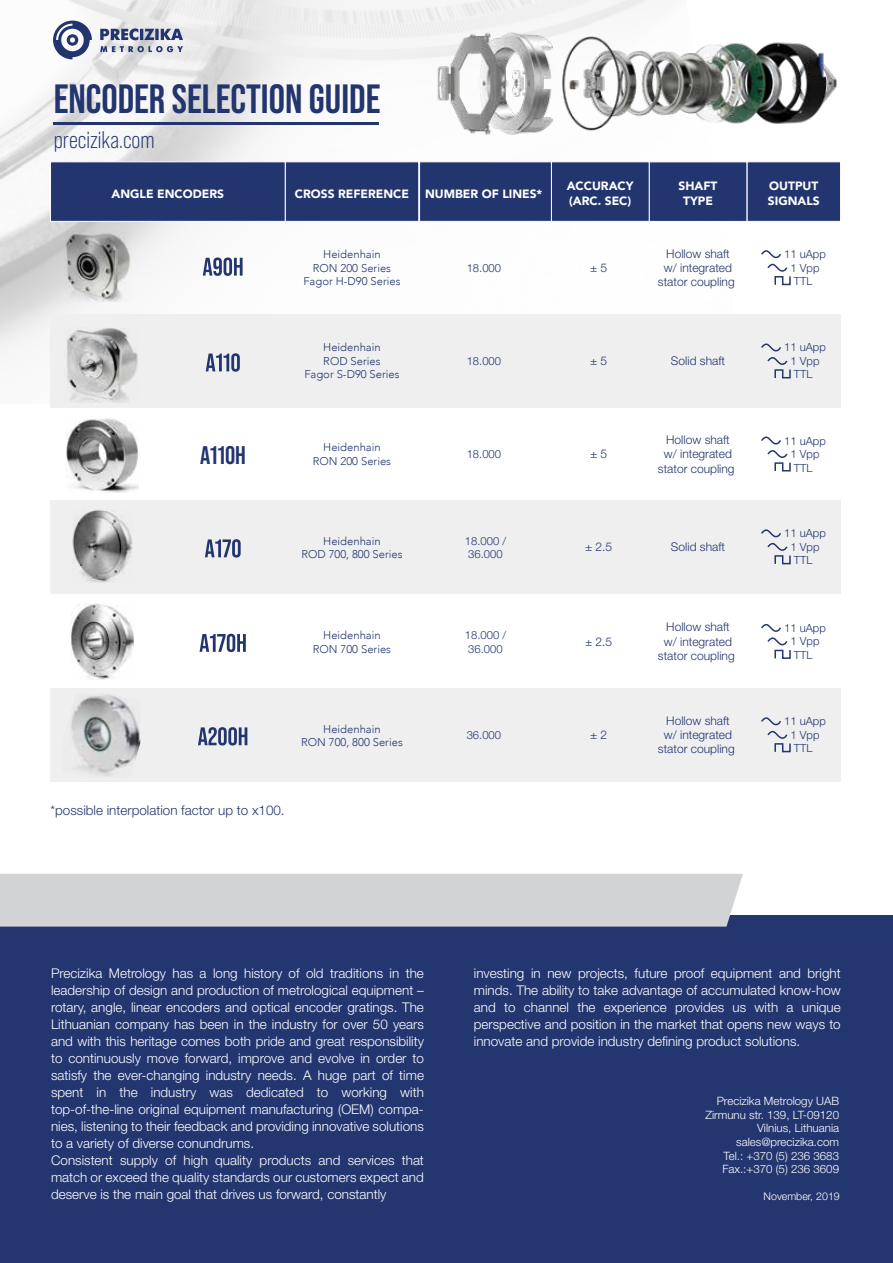
<style>
.page{position:relative;width:893px;height:1263px;background:#fff}
.page>*{position:absolute;margin:0;border:0;box-sizing:border-box;transform-origin:0 0}
.t1{font:700 40.8px "Bebas Neue Pro";color:#23356f}
.t2{font:700 25.5px "Bebas Neue Pro";color:#23356f}
.t3{font:24px "Bebas Neue Pro";color:#23356f}
.t4{font:300 13.35px/17px "Helvetica Neue";color:#fff;text-align:justify}
.t5{font:300 13.35px "Helvetica Neue";color:#24366f}
.t6{font:300 12px/14.4px "Helvetica Neue LT Pro";color:#23356f;text-align:center}
.t7{font:900 12px/14.4px "Avenir";color:#fff}
.t8{font:300 11.55px/13.6px "Helvetica Neue";color:#fff;text-align:right}
.t9{font:300 11.25px/13.5px "Avenir";color:#23356f;text-align:center}
.t10{font:300 11.25px/13.5px "Helvetica Neue LT Pro";color:#23356f;text-align:center}
.t11{font:300 10.65px "Helvetica Neue";color:#fff}
</style>
<div class="page">
<img style="left:0;top:0;width:712px;height:404px">
<svg style="left:100px;top:28px;width:83px;height:12px"></svg>
<svg style="left:100px;top:46px;width:83px;height:6px"></svg>
<svg style="left:53px;top:21px;width:39px;height:38px"></svg>
<img style="left:434px;top:27px;width:403px;height:109px">
<img style="left:65px;top:232px;width:66px;height:70px">
<div style="left:51px;top:314px;width:789px;height:94px;background:#efeff0"></div>
<div style="left:51px;top:501px;width:789px;height:93px;background:#efeff0"></div>
<div style="left:51px;top:688px;width:789px;height:93px;background:#efeff0"></div>
<div style="left:0;top:915px;width:893px;height:348px;background:#24366f"></div>
<svg style="left:203px;top:257px;width:40px;height:19px"></svg>
<svg style="left:206px;top:353px;width:34px;height:19px"></svg>
<svg style="left:205px;top:539px;width:36px;height:18px"></svg>
<svg style="left:200px;top:634px;width:46px;height:18px"></svg>
<svg style="left:198px;top:727px;width:49px;height:18px"></svg>
<img style="left:71px;top:694px;width:69px;height:82px">
<div style="left:747px;top:161px;width:94px;height:61px;background:#23356f;border:1px solid #fff"></div>
<div style="left:649px;top:162px;width:98px;height:60px;background:#23356f;border:1px solid #fff"></div>
<div style="left:551px;top:161px;width:98px;height:61px;background:#23356f;border:1px solid #fff"></div>
<div style="left:419px;top:161px;width:133px;height:61px;background:#23356f;border:1px solid #fff"></div>
<div style="left:285px;top:161px;width:134px;height:61px;background:#23356f;border:1px solid #fff"></div>
<div style="left:50px;top:161px;width:235px;height:61px;background:#23356f;border:1px solid #fff"></div>
<div style="left:0;top:874px;width:743px;height:53px;background:#d1d3d4"></div>
<svg style="left:761px;top:250px;width:30px;height:36px"></svg>
<svg style="left:761px;top:343px;width:30px;height:36px"></svg>
<svg style="left:761px;top:436px;width:30px;height:36px"></svg>
<svg style="left:761px;top:529px;width:30px;height:36px"></svg>
<svg style="left:761px;top:624px;width:30px;height:35px"></svg>
<svg style="left:761px;top:717px;width:30px;height:36px"></svg>
<img style="left:66px;top:328px;width:72px;height:75px">
<img style="left:66px;top:418px;width:73px;height:74px">
<img style="left:72px;top:510px;width:61px;height:72px">
<img style="left:70px;top:604px;width:65px;height:76px">
<hr style="left:54px;top:123px;width:325px;height:2px;background:#23356f">
<h1 class="t1" style="left:54px;top:75px;width:328px">ENCODER SELECTION GUIDE</h1>
<h3 class="t3" style="left:54px;top:127px;width:102px">precizika.com</h3>
<p class="t7" style="left:112px;top:186px;width:114px">ANGLE ENCODERS</p>
<p class="t7" style="left:295px;top:186px;width:116px">CROSS REFERENCE</p>
<p class="t7" style="left:425px;top:186px;width:119px">NUMBER OF LINES*</p>
<p class="t7" style="left:567px;top:179px;width:68px">ACCURACY (ARC. SEC)</p>
<p class="t7" style="left:678px;top:179px;width:40px;text-align:center">SHAFT<br>TYPE</p>
<p class="t7" style="left:768px;top:179px;width:53px">OUTPUT<br>SIGNALS</p>
<p class="t9" style="left:303px;top:248px;width:99px">Heidenhain<br>RON 200 Series<br>Fagor H-D90 Series</p>
<p class="t9" style="left:304px;top:341px;width:97px">Heidenhain<br>ROD Series<br>Fagor S-D90 Series</p>
<p class="t10" style="left:467px;top:261px;width:36px">18.000</p>
<p class="t6" style="left:590px;top:260px;width:19px">± 5</p>
<p class="t6" style="left:658px;top:246px;width:78px">Hollow shaft w/ integrated stator coupling</p>
<p class="t10" style="left:467px;top:354px;width:36px">18.000</p>
<p class="t6" style="left:590px;top:353px;width:19px">± 5</p>
<p class="t6" style="left:671px;top:353px;width:55px">Solid shaft</p>
<p class="t9" style="left:313px;top:441px;width:80px">Heidenhain<br>RON 200 Series</p>
<h2 class="t2" style="left:200px;top:441px;width:47px">A110H</h2>
<p class="t10" style="left:467px;top:447px;width:36px">18.000</p>
<p class="t6" style="left:590px;top:446px;width:19px">± 5</p>
<p class="t6" style="left:658px;top:432px;width:78px">Hollow shaft w/ integrated stator coupling</p>
<p class="t9" style="left:301px;top:534px;width:103px">Heidenhain<br>ROD 700, 800 Series</p>
<p class="t10" style="left:465px;top:534px;width:43px">18.000 /<br>36.000</p>
<p class="t6" style="left:585px;top:539px;width:29px">± 2.5</p>
<p class="t6" style="left:671px;top:539px;width:55px">Solid shaft</p>
<p class="t10" style="left:784px;top:247px;width:43px">11 uApp<br>1 Vpp<br>TTL</p>
<p class="t10" style="left:784px;top:340px;width:43px">11 uApp<br>1 Vpp<br>TTL</p>
<p class="t10" style="left:784px;top:433px;width:43px">11 uApp<br>1 Vpp<br>TTL</p>
<p class="t10" style="left:784px;top:526px;width:43px">11 uApp<br>1 Vpp<br>TTL</p>
<p class="t9" style="left:313px;top:629px;width:80px">Heidenhain<br>RON 700 Series</p>
<p class="t9" style="left:301px;top:722px;width:103px">Heidenhain<br>RON 700, 800 Series</p>
<p class="t5" style="left:51px;top:799px;width:236px">*possible interpolation factor up to x100.</p>
<p class="t10" style="left:465px;top:628px;width:43px">18.000 /<br>36.000</p>
<p class="t6" style="left:585px;top:634px;width:29px">± 2.5</p>
<p class="t10" style="left:467px;top:728px;width:36px">36.000</p>
<p class="t6" style="left:590px;top:727px;width:19px">± 2</p>
<p class="t6" style="left:658px;top:619px;width:78px">Hollow shaft w/ integrated stator coupling</p>
<p class="t10" style="left:784px;top:621px;width:43px">11 uApp<br>1 Vpp<br>TTL</p>
<p class="t6" style="left:658px;top:713px;width:78px">Hollow shaft w/ integrated stator coupling</p>
<p class="t10" style="left:784px;top:714px;width:43px">11 uApp<br>1 Vpp<br>TTL</p>
<p class="t4" style="left:51px;top:964px;width:374px;text-align:left">Precizika Metrology has a long history of old traditions in the leadership of design and production of metrological equipment – rotary, angle, linear encoders and optical encoder gratings. The Lithuanian company has been in the industry for over 50 years and with this heritage comes both pride and great responsibility to continuously move forward, improve and evolve in order to satisfy the ever-changing industry needs. A huge part of time spent in the industry was dedicated to working with top-of-the-line original equipment manufacturing (OEM) compa&shy;nies, listening to their feedback and providing innovative solutions to a variety of diverse conundrums.<br>Consistent supply of high quality products and services that match or exceed the quality standards our customers expect and deserve is the main goal that drives us forward, constantly</p>
<p class="t4" style="left:474px;top:964px;width:368px">investing in new projects, future proof equipment and bright minds. The ability to take advantage of accumulated know-how and to channel the experience provides us with a unique perspective and position in the market that opens new ways to innovate and provide industry defining product solutions.</p>
<p class="t8" style="left:705px;top:1093px;width:135px">Precizika Metrology UAB<br>Zirmunu str. 139, LT-09120<br>Vilnius, Lithuania sales@precizika.com<br>Tel.: +370 (5) 236 3683<br>Fax.:+370 (5) 236 3609</p>
<p class="t11" style="left:764px;top:1187px;width:78px">November, 2019</p>
</div>
